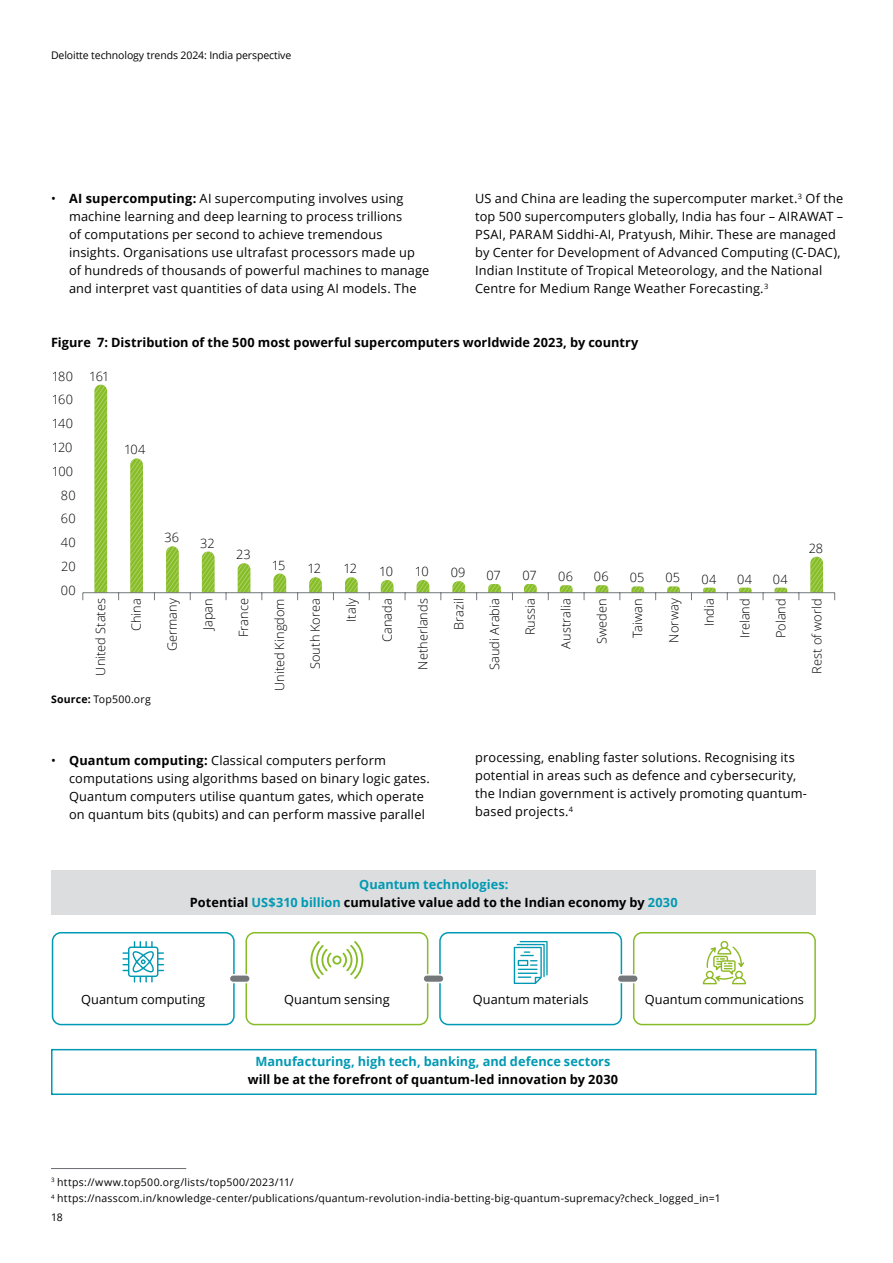
<style>
.page{position:relative;width:893px;height:1263px;background:#fff}
.page>*{position:absolute;margin:0;border:0;box-sizing:border-box;transform-origin:0 0}
.t1{font:12.75px/18px "Open Sans";letter-spacing:.01em;color:#000}
.t2{font:300 12.75px/23.9px "Open Sans";color:#000;text-align:right}
.t3{font:700 12.75px/18px "Open Sans";color:#000;text-align:center}
.t4{font:700 12.75px "Open Sans";letter-spacing:.005em;color:#0099b3}
.t5{font:10.5px/16.5px "Open Sans";letter-spacing:.02em;color:#000}
.t6{font:10.5px "Open Sans";letter-spacing:-.01em;color:#000}
.s1{font-weight:700}
.s2{color:#0099b3}
</style>
<div class="page">
<hr style="left:51px;top:1168px;width:135px;height:1px;background:#6a6d71">
<svg style="left:94px;top:385px;width:13px;height:207px;background:#95c440"></svg>
<svg style="left:130px;top:458px;width:13px;height:134px;background:#94c43e"></svg>
<svg style="left:166px;top:546px;width:13px;height:46px"></svg>
<svg style="left:202px;top:551px;width:13px;height:41px"></svg>
<svg style="left:238px;top:563px;width:12px;height:29px"></svg>
<svg style="left:273px;top:573px;width:13px;height:19px"></svg>
<svg style="left:309px;top:577px;width:13px;height:15px"></svg>
<svg style="left:345px;top:577px;width:13px;height:15px"></svg>
<svg style="left:381px;top:580px;width:12px;height:12px"></svg>
<svg style="left:417px;top:580px;width:12px;height:12px"></svg>
<svg style="left:452px;top:581px;width:13px;height:11px"></svg>
<svg style="left:488px;top:584px;width:13px;height:8px"></svg>
<svg style="left:524px;top:584px;width:13px;height:8px"></svg>
<svg style="left:560px;top:585px;width:13px;height:7px"></svg>
<svg style="left:596px;top:585px;width:12px;height:7px"></svg>
<svg style="left:631px;top:586px;width:13px;height:6px"></svg>
<svg style="left:667px;top:586px;width:13px;height:6px"></svg>
<svg style="left:703px;top:588px;width:13px;height:4px"></svg>
<svg style="left:739px;top:588px;width:13px;height:4px"></svg>
<svg style="left:774px;top:588px;width:13px;height:4px"></svg>
<svg style="left:810px;top:557px;width:13px;height:35px"></svg>
<hr style="left:83px;top:592px;width:752px;height:1px;background:#75787b">
<div style="left:52px;top:870px;width:764px;height:45px;background:#dcddde"></div>
<div style="left:52px;top:932px;width:183px;height:93px;border:2px solid #0099b3;border-radius:9px"></div>
<div style="left:245px;top:932px;width:183px;height:93px;border:2px solid #86bc25;border-radius:9px"></div>
<div style="left:439px;top:932px;width:183px;height:93px;border:2px solid #0099b3;border-radius:9px"></div>
<div style="left:633px;top:932px;width:183px;height:93px;border:2px solid #86bc25;border-radius:9px"></div>
<div style="left:229px;top:975px;width:21px;height:7px;background:#75787b;border-radius:4px"></div>
<div style="left:229px;top:974px;width:22px;height:9px;border:2px solid #fff;border-radius:4px"></div>
<div style="left:423px;top:975px;width:21px;height:7px;background:#75787b;border-radius:4px"></div>
<div style="left:422px;top:974px;width:23px;height:9px;border:2px solid #fff;border-radius:4px"></div>
<div style="left:617px;top:975px;width:21px;height:7px;background:#75787b;border-radius:4px"></div>
<div style="left:617px;top:974px;width:22px;height:9px;border:2px solid #fff;border-radius:4px"></div>
<svg style="left:122px;top:941px;width:42px;height:41px"></svg>
<svg style="left:310px;top:941px;width:53px;height:38px"></svg>
<svg style="left:514px;top:941px;width:34px;height:43px"></svg>
<svg style="left:703px;top:941px;width:43px;height:43px"></svg>
<div style="left:51px;top:1049px;width:766px;height:46px;border:2px solid #0099b3"></div>
<p class="t6" style="left:51px;top:48px;width:242px">Deloitte technology trends 2024: India perspective</p>
<p class="t1" style="left:69px;top:189px;width:362px;text-indent:-18px">• <span class="s1">AI supercomputing:</span> AI supercomputing involves using machine learning and deep learning to process trillions<br>of computations per second to achieve tremendous insights. Organisations use ultrafast processors made up of hundreds of thousands of powerful machines to manage and interpret vast quantities of data using AI models. The</p>
<p class="t1" style="left:475px;top:189px;width:370px">US and China are leading the supercomputer market.<sup>3</sup> Of the top 500 supercomputers globally, India has four – AIRAWAT – PSAI, PARAM Siddhi-AI, Pratyush, Mihir. These are managed by Center for Development of Advanced Computing (C-DAC), Indian Institute of Tropical Meteorology, and the National Centre for Medium Range Weather Forecasting.<sup>3</sup></p>
<p class="t3" style="left:51px;top:333px;width:589px">Figure 7: Distribution of the 500 most powerful supercomputers worldwide 2023, by country</p>
<p class="t2" style="left:52px;top:364px;width:23px">180</p>
<p class="t2" style="left:52px;top:387px;width:23px">160</p>
<p class="t2" style="left:52px;top:411px;width:23px">140</p>
<p class="t2" style="left:52px;top:435px;width:25px">120<br>100<br>80<br>60<br>40<br>20<br>00</p>
<p class="t2" style="left:89px;top:364px;width:22px">161</p>
<p class="t2" style="left:124px;top:438px;width:23px">104</p>
<p class="t2" style="left:164px;top:525px;width:16px">36</p>
<p class="t2" style="left:200px;top:531px;width:16px">32</p>
<p class="t2" style="left:236px;top:542px;width:16px">23</p>
<p class="t2" style="left:272px;top:553px;width:15px">15</p>
<p class="t2" style="left:308px;top:556px;width:15px">12</p>
<p class="t2" style="left:343px;top:556px;width:15px">12</p>
<p class="t2" style="left:379px;top:559px;width:15px">10</p>
<p class="t2" style="left:415px;top:559px;width:15px">10</p>
<p class="t2" style="left:451px;top:560px;width:16px">09</p>
<p class="t2" style="left:487px;top:563px;width:16px">07</p>
<p class="t2" style="left:522px;top:563px;width:16px">07</p>
<p class="t2" style="left:558px;top:564px;width:16px">06</p>
<p class="t2" style="left:594px;top:564px;width:16px">06</p>
<p class="t2" style="left:630px;top:565px;width:16px">05</p>
<p class="t2" style="left:666px;top:565px;width:16px">05</p>
<p class="t2" style="left:701px;top:567px;width:16px">04</p>
<p class="t2" style="left:737px;top:567px;width:16px">04</p>
<p class="t2" style="left:773px;top:567px;width:16px">04</p>
<p class="t2" style="left:809px;top:536px;width:16px">28</p>
<p class="t2" style="left:88px;top:675px;width:79px;rotate:-90deg">United States</p>
<p class="t2" style="left:124px;top:631px;width:34px;rotate:-90deg">China</p>
<p class="t2" style="left:160px;top:651px;width:54px;rotate:-90deg">Germany</p>
<p class="t2" style="left:195px;top:630px;width:33px;rotate:-90deg">Japan</p>
<p class="t2" style="left:231px;top:637px;width:40px;rotate:-90deg">France</p>
<p class="t2" style="left:267px;top:691px;width:94px;rotate:-90deg">United Kingdom</p>
<p class="t2" style="left:303px;top:669px;width:72px;rotate:-90deg">South Korea</p>
<p class="t2" style="left:339px;top:622px;width:25px;rotate:-90deg">Italy</p>
<p class="t2" style="left:375px;top:642px;width:45px;rotate:-90deg">Canada</p>
<p class="t2" style="left:410px;top:670px;width:73px;rotate:-90deg">Netherlands</p>
<p class="t2" style="left:447px;top:630px;width:33px;rotate:-90deg">Brazil</p>
<p class="t2" style="left:482px;top:670px;width:73px;rotate:-90deg">Saudi Arabia</p>
<p class="t2" style="left:518px;top:635px;width:38px;rotate:-90deg">Russia</p>
<p class="t2" style="left:554px;top:649px;width:52px;rotate:-90deg">Australia</p>
<p class="t2" style="left:589px;top:644px;width:47px;rotate:-90deg">Sweden</p>
<p class="t2" style="left:625px;top:638px;width:41px;rotate:-90deg">Taiwan</p>
<p class="t2" style="left:661px;top:643px;width:46px;rotate:-90deg">Norway</p>
<p class="t2" style="left:697px;top:626px;width:30px;rotate:-90deg">India</p>
<p class="t2" style="left:733px;top:638px;width:41px;rotate:-90deg">Ireland</p>
<p class="t2" style="left:768px;top:638px;width:41px;rotate:-90deg">Poland</p>
<p class="t2" style="left:804px;top:673px;width:77px;rotate:-90deg">Rest of world</p>
<p class="t5" style="left:51px;top:691px;width:101px"><span class="s1">Source:</span> Top500.org</p>
<p class="t1" style="left:69px;top:751px;width:362px;text-indent:-18px">• <span class="s1">Quantum computing:</span> Classical computers perform computations using algorithms based on binary logic gates.<br>Quantum computers utilise quantum gates, which operate on quantum bits (qubits) and can perform massive parallel</p>
<p class="t1" style="left:475px;top:748px;width:333px">processing, enabling faster solutions. Recognising its potential in areas such as defence and cybersecurity, the Indian government is actively promoting quantum&shy;based projects.<sup>4</sup></p>
<p class="t3" style="left:190px;top:875px;width:489px"><span class="s2">Quantum technologies:<br></span>Potential <span class="s2">US$310 billion</span> cumulative value add to the Indian economy by <span class="s2">2030</span></p>
<p class="t1" style="left:81px;top:990px;width:125px">Quantum computing</p>
<p class="t1" style="left:284px;top:990px;width:107px">Quantum sensing</p>
<p class="t1" style="left:473px;top:990px;width:117px">Quantum materials</p>
<p class="t1" style="left:645px;top:990px;width:161px">Quantum communications</p>
<p class="t4" style="left:255px;top:1052px;width:356px">Manufacturing, high tech, banking, and defence sectors</p>
<p class="t3" style="left:248px;top:1070px;width:372px">will be at the forefront of quantum-led innovation by 2030</p>
<p class="t5" style="left:51px;top:1173px;width:671px"><sup>3</sup> https://www.top500.org/lists/top500/2023/11/<br><sup>4</sup> https://nasscom.in/knowledge-center/publications/quantum-revolution-india-betting-big-quantum-supremacy?check_logged_in=1</p>
<p class="t5" style="left:51px;top:1209px;width:13px">18</p>
</div>
